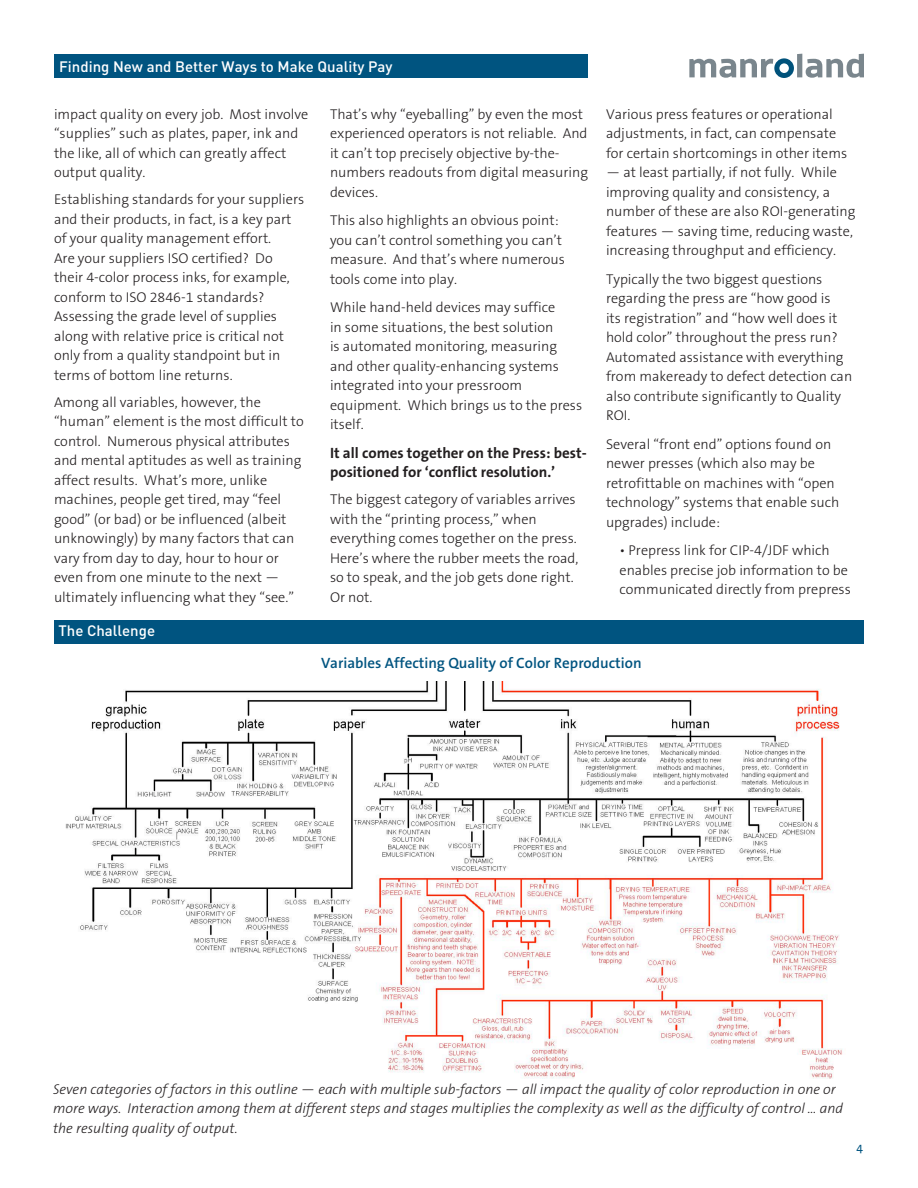
<style>
.page{position:relative;width:918px;height:1188px;background:#fff}
.page>*{position:absolute;margin:0;border:0;box-sizing:border-box;transform-origin:0 0}
.t1{font:700 15px/19.5px "The Sans B W7";color:#231f20}
.t2{font:500 15px "DIN Pro";color:#fff}
.t3{font:600 15px "The Sans B W6";color:#005480}
.t4{font:300 14.25px/19.5px "The Sans B W3";color:#231f20}
.t5{font:italic 300 14.25px/19.5px "The Sans B W3";color:#231f20}
.t6{font:12px "The Sans";color:#005480}
</style>
<div class="page">
<div style="left:54px;top:54px;width:534px;height:24px;background:#005480"></div>
<div style="left:797px;top:54px;width:5px;height:23px;background:#7a868d"></div>
<svg style="left:689px;top:58px;width:105px;height:20px"></svg>
<svg style="left:806px;top:54px;width:58px;height:24px"></svg>
<div style="left:54px;top:620px;width:810px;height:24px;background:#005480"></div>
<img style="left:65px;top:681px;width:778px;height:397px">
<p class="t2" style="left:59px;top:56px;width:335px">Finding New and Better Ways to Make Quality Pay</p>
<p class="t4" style="left:54px;top:104px;width:256px">impact quality on every job. Most involve “supplies” such as plates, paper, ink and the like, all of which can greatly affect output quality.</p>
<p class="t4" style="left:54px;top:190px;width:252px">Establishing standards for your suppliers and their products, in fact, is a key part of your quality management effort.<br>Are your suppliers ISO certified? Do their 4-color process inks, for example, conform to ISO 2846-1 standards?<br>Assessing the grade level of supplies along with relative price is critical not only from a quality standpoint but in terms of bottom line returns.</p>
<p class="t4" style="left:54px;top:392px;width:251px">Among all variables, however, the “human” element is the most difficult to control. Numerous physical attributes and mental aptitudes as well as training affect results. What’s more, unlike machines, people get tired, may “feel good” (or bad) or be influenced (albeit unknowingly) by many factors that can vary from day to day, hour to hour or even from one minute to the next — ultimately influencing what they “see.”</p>
<p class="t2" style="left:58px;top:621px;width:98px">The Challenge</p>
<p class="t4" style="left:330px;top:104px;width:260px">That’s why “eyeballing” by even the most experienced operators is not reliable. And it can’t top precisely objective by-the&shy;numbers readouts from digital measuring devices.</p>
<p class="t4" style="left:330px;top:211px;width:237px">This also highlights an obvious point: you can’t control something you can’t measure. And that’s where numerous tools come into play.</p>
<p class="t4" style="left:330px;top:298px;width:254px">While hand-held devices may suffice<br>in some situations, the best solution<br>is automated monitoring, measuring and other quality-enhancing systems integrated into your pressroom equipment. Which brings us to the press itself.</p>
<p class="t1" style="left:330px;top:443px;width:258px">It all comes together on the Press: best&shy;positioned for ‘conflict resolution.’</p>
<p class="t4" style="left:330px;top:490px;width:250px">The biggest category of variables arrives with the “printing process,” when everything comes together on the press.<br>Here’s where the rubber meets the road, so to speak, and the job gets done right.<br>Or not.</p>
<p class="t4" style="left:606px;top:104px;width:243px">Various press features or operational adjustments, in fact, can compensate for certain shortcomings in other items</p>
<p class="t4" style="left:606px;top:163px;width:251px">— at least partially, if not fully. While improving quality and consistency, a number of these are also ROI-generating features — saving time, reducing waste, increasing throughput and efficiency.</p>
<p class="t4" style="left:606px;top:269px;width:248px">Typically the two biggest questions regarding the press are “how good is<br>its registration” and “how well does it hold color” throughout the press run?<br>Automated assistance with everything from makeready to defect detection can also contribute significantly to Quality ROI.</p>
<p class="t4" style="left:606px;top:434px;width:235px">Several “front end” options found on newer presses (which also may be retrofittable on machines with “open technology” systems that enable such upgrades) include:</p>
<p class="t4" style="left:620px;top:541px;width:233px">• Prepress link for CIP-4/JDF which enables precise job information to be communicated directly from prepress</p>
<p class="t3" style="left:321px;top:653px;width:322px">Variables Affecting Quality of Color Reproduction</p>
<p class="t5" style="left:53px;top:1079px;width:792px">Seven categories of factors in this outline — each with multiple sub-factors — all impact the quality of color reproduction in one or more ways. Interaction among them at different steps and stages multiplies the complexity as well as the difficulty of control … and the resulting quality of output.</p>
<p class="t6" style="left:856px;top:1137px;width:8px">4</p>
</div>
